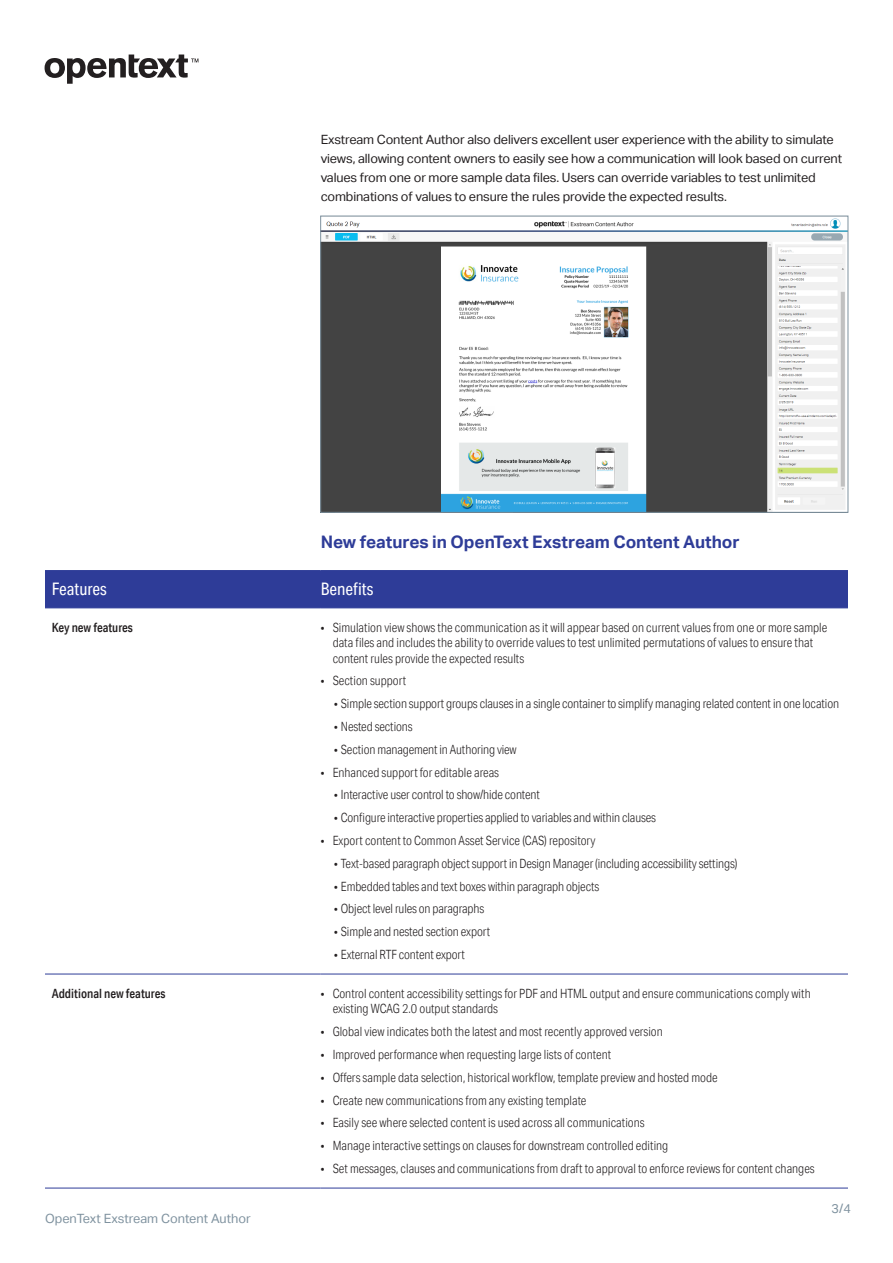
<style>
.page{position:relative;width:893px;height:1263px;background:#fff}
.page>*{position:absolute;margin:0;border:0;box-sizing:border-box;transform-origin:0 0}
.t1{font:700 17.25px "Aktiv Grotesk";letter-spacing:-.005em;color:#2e3c98}
.Table_H1{font:17.25px "Aktiv Grotesk Cd";color:#fff}
.t2{font:300 12.75px/15.3px "Aktiv Grotesk Cd";color:#231f20}
.Body{font:12.75px/18.8px "Aktiv Grotesk";letter-spacing:-.01em;color:#231f20}
.Table_H2{font:500 12.75px "Aktiv Grotesk Cd";color:#231f20}
.t3{font:12.75px "Aktiv Grotesk";color:#7f929f}
</style>
<div class="page">
<svg style="left:45px;top:55px;width:153px;height:29px"></svg>
<img style="left:322px;top:218px;width:524px;height:293px">
<div style="left:320px;top:216px;width:528px;height:297px;border:1px solid #7f929f"></div>
<div style="left:45px;top:571px;width:803px;height:37px;background:#2e3c98"></div>
<hr style="left:45px;top:570px;width:276px;height:1px;background:#2e3c98">
<hr style="left:321px;top:570px;width:527px;height:1px;background:#2e3c98">
<hr style="left:45px;top:608px;width:276px;height:1px;background:#2e3c98">
<hr style="left:321px;top:608px;width:527px;height:1px;background:#2e3c98">
<hr style="left:45px;top:1188px;width:276px;height:1px;background:#2e3c98">
<hr style="left:321px;top:1188px;width:527px;height:1px;background:#2e3c98">
<hr style="left:45px;top:974px;width:276px;height:1px;background:#2e3c98">
<hr style="left:321px;top:974px;width:527px;height:1px;background:#2e3c98">
<p class="Body" style="left:321px;top:131px;width:523px">Exstream Content Author also delivers excellent user experience with the ability to simulate views, allowing content owners to easily see how a communication will look based on current values from one or more sample data files. Users can override variables to test unlimited combinations of values to ensure the rules provide the expected results.</p>
<h3 class="t1" style="left:321px;top:531px;width:420px">New features in OpenText Exstream Content Author</h3>
<p class="Table_H1" style="left:52px;top:579px;width:56px">Features</p>
<p class="Table_H1" style="left:321px;top:579px;width:54px">Benefits</p>
<p class="Table_H2" style="left:52px;top:620px;width:83px">Key new features</p>
<p class="t2" style="left:333px;top:620px;width:496px;text-indent:-12px">• Simulation view shows the communication as it will appear based on current values from one or more sample data files and includes the ability to override values to test unlimited permutations of values to ensure that content rules provide the expected results</p>
<p class="t2" style="left:321px;top:673px;width:87px">• Section support</p>
<p class="t2" style="left:334px;top:696px;width:506px">• Simple section support groups clauses in a single container to simplify managing related content in one location</p>
<p class="t2" style="left:334px;top:719px;width:80px">• Nested sections</p>
<p class="t2" style="left:334px;top:741px;width:184px">• Section management in Authoring view</p>
<p class="t2" style="left:321px;top:764px;width:180px">• Enhanced support for editable areas</p>
<p class="t2" style="left:334px;top:787px;width:207px">• Interactive user control to show/hide content</p>
<p class="t2" style="left:334px;top:810px;width:323px">• Configure interactive properties applied to variables and within clauses</p>
<p class="t2" style="left:321px;top:833px;width:277px">• Export content to Common Asset Service (CAS) repository</p>
<p class="t2" style="left:334px;top:855px;width:405px">• Text-based paragraph object support in Design Manager (including accessibility settings)</p>
<p class="t2" style="left:334px;top:878px;width:267px">• Embedded tables and text boxes within paragraph objects</p>
<p class="t2" style="left:334px;top:901px;width:152px">• Object level rules on paragraphs</p>
<p class="t2" style="left:334px;top:924px;width:157px">• Simple and nested section export</p>
<p class="t2" style="left:334px;top:947px;width:132px">• External RTF content export</p>
<p class="Table_H2" style="left:52px;top:986px;width:115px">Additional new features</p>
<p class="t2" style="left:333px;top:986px;width:480px;text-indent:-12px">• Control content accessibility settings for PDF and HTML output and ensure communications comply with existing WCAG 2.0 output standards</p>
<p class="t2" style="left:321px;top:1024px;width:344px">• Global view indicates both the latest and most recently approved version</p>
<p class="t2" style="left:321px;top:1047px;width:292px">• Improved performance when requesting large lists of content</p>
<p class="t2" style="left:321px;top:1069px;width:399px">• Offers sample data selection, historical workflow, template preview and hosted mode</p>
<p class="t2" style="left:321px;top:1092px;width:267px">• Create new communications from any existing template</p>
<p class="t2" style="left:321px;top:1115px;width:325px">• Easily see where selected content is used across all communications</p>
<p class="t2" style="left:321px;top:1138px;width:349px">• Manage interactive settings on clauses for downstream controlled editing</p>
<p class="t2" style="left:321px;top:1161px;width:496px">• Set messages, clauses and communications from draft to approval to enforce reviews for content changes</p>
<p class="t3" style="left:45px;top:1211px;width:207px">OpenText Exstream Content Author</p>
<p class="t3" style="left:832px;top:1201px;width:21px">3/4</p>
</div>
